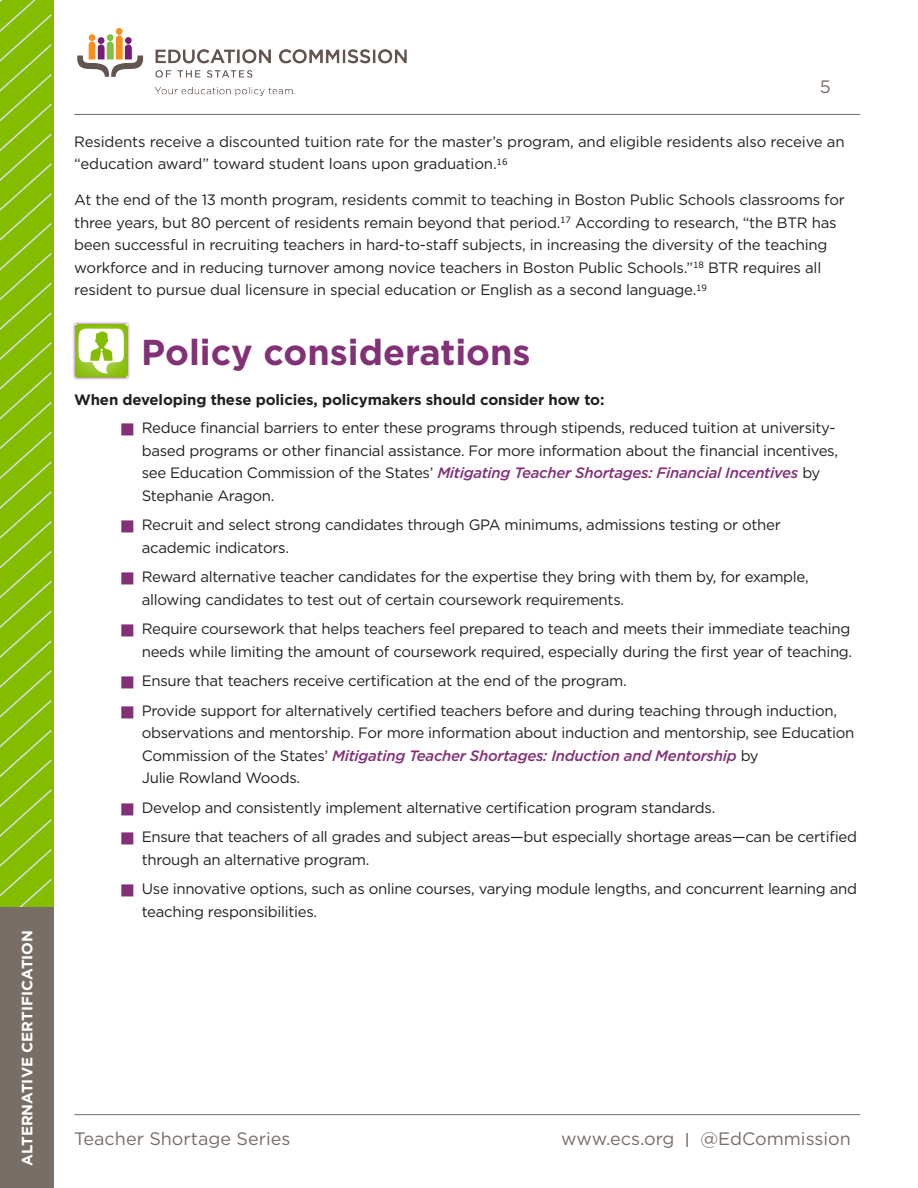
<style>
.page{position:relative;width:918px;height:1188px;background:#fff}
.page>*{position:absolute;margin:0;border:0;box-sizing:border-box;transform-origin:0 0}
.Purple_title{font:700 36px "Gotham";color:#833177}
.t1{font:18px "Gotham";color:#796e65}
.BODY_10_15{font:15px/22.5px "Gotham";letter-spacing:-.02em;color:#231f20}
.BODY_10_15-2{font:700 15px "Gotham";letter-spacing:-.01em;color:#231f20}
.t2{font:700 15px "Gotham";color:#fff}
.s1{font-weight:500;font-style:italic;color:#833177}
.s2{font-weight:500;font-size:15px}
</style>
<div class="page">
<hr style="left:74px;top:1114px;width:786px;height:1px;background:#796e65">
<hr style="left:74px;top:114px;width:786px;height:1px;background:#796e65">
<img style="left:77px;top:29px;width:330px;height:67px">
<svg style="left:0;top:0;width:53px;height:908px;background:#89be0e"></svg>
<div style="left:0;top:908px;width:53px;height:280px;background:#796e65"></div>
<div style="left:72px;top:321px;width:59px;height:59px;background:#833177;opacity:.88"></div>
<img style="left:75px;top:324px;width:53px;height:53px">
<p class="t2" style="left:17px;top:1166px;width:237px;rotate:-90deg">ALTERNATIVE CERTIFICATION</p>
<p class="t1" style="left:820px;top:75px;width:13px">5</p>
<p class="BODY_10_15" style="left:74px;top:130px;width:772px">Residents receive a discounted tuition rate for the master’s program, and eligible residents also receive an “education award” toward student loans upon graduation.<sup>16</sup></p>
<p class="BODY_10_15" style="left:74px;top:189px;width:772px">At the end of the 13 month program, residents commit to teaching in Boston Public Schools classrooms for three years, but 80 percent of residents remain beyond that period.<sup>17</sup> According to research, “the BTR has been successful in recruiting teachers in hard-to-staff subjects, in increasing the diversity of the teaching workforce and in reducing turnover among novice teachers in Boston Public Schools.”<sup>18</sup> BTR requires all resident to pursue dual licensure in special education or English as a second language.<sup>19</sup></p>
<p class="Purple_title" style="left:141px;top:329px;width:391px">Policy considerations</p>
<p class="BODY_10_15-2" style="left:74px;top:390px;width:532px">When developing these policies, policymakers should consider how to:</p>
<p class="BODY_10_15" style="left:142px;top:416px;width:698px">Reduce financial barriers to enter these programs through stipends, reduced tuition at university&shy;based programs or other financial assistance. For more information about the financial incentives, see Education Commission of the States’ <span class="s1">Mitigating Teacher Shortages: Financial Incentives</span> by Stephanie Aragon.</p>
<p class="BODY_10_15" style="left:142px;top:513px;width:641px">Recruit and select strong candidates through GPA minimums, admissions testing or other academic indicators.</p>
<p class="BODY_10_15" style="left:142px;top:565px;width:668px">Reward alternative teacher candidates for the expertise they bring with them by, for example, allowing candidates to test out of certain coursework requirements.</p>
<p class="BODY_10_15" style="left:142px;top:617px;width:712px">Require coursework that helps teachers feel prepared to teach and meets their immediate teaching needs while limiting the amount of coursework required, especially during the first year of teaching.</p>
<p class="BODY_10_15" style="left:142px;top:669px;width:486px">Ensure that teachers receive certification at the end of the program.</p>
<p class="BODY_10_15" style="left:142px;top:699px;width:714px">Provide support for alternatively certified teachers before and during teaching through induction, observations and mentorship. For more information about induction and mentorship, see Education Commission of the States’ <span class="s1">Mitigating Teacher Shortages: Induction and Mentorship</span> by<br>Julie Rowland Woods.</p>
<p class="BODY_10_15" style="left:142px;top:796px;width:575px">Develop and consistently implement alternative certification program standards.</p>
<p class="BODY_10_15" style="left:142px;top:826px;width:717px">Ensure that teachers of all grades and subject areas—but especially shortage areas—can be certified through an alternative program.</p>
<p class="BODY_10_15" style="left:142px;top:878px;width:717px">Use innovative options, such as online courses, varying module lengths, and concurrent learning and teaching responsibilities.</p>
<p class="t1" style="left:74px;top:1127px;width:218px">Teacher Shortage Series</p>
<p class="t1" style="left:561px;top:1127px;width:291px">www.ecs.org <span class="s2">|</span> @EdCommission</p>
</div>
